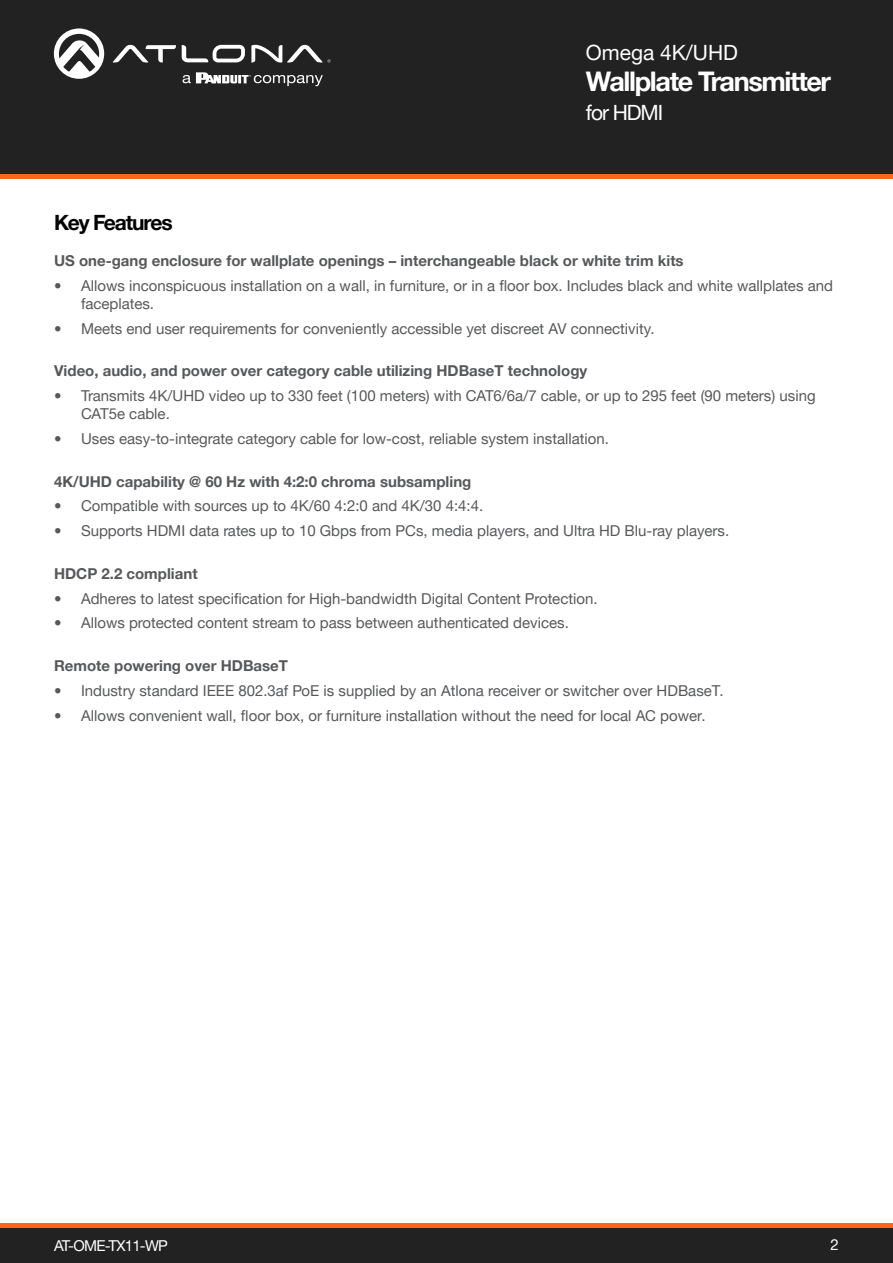
<style>
.page{position:relative;width:893px;height:1263px;background:#fff}
.page>*{position:absolute;margin:0;border:0;box-sizing:border-box;transform-origin:0 0}
.t1{font:700 27px "Helvetica Neue LTW1 G";letter-spacing:-.05em;color:#fff}
.t2{font:21px "Helvetica Neue LTW1 G";color:#fff}
.Product_Type_First_Page{font:700 21px "Helvetica Neue LTW1 G";letter-spacing:-.05em;color:#000}
.t3{font:15px/18px "Helvetica Neue LTW1 G";color:#57585a}
.General_Text_Bold_Warranty{font:700 15px "Helvetica Neue LTW1 G";color:#57585a}
.Bullets{font:700 15px "Helvetica Neue LTW1 G";color:#57585a}
.t4{font:15px "Helvetica Neue LTW1 G";letter-spacing:-.05em;color:#fff}
</style>
<div class="page">
<div style="left:0;top:1227px;width:893px;height:36px;background:#222"></div>
<hr style="left:0;top:1223px;width:893px;height:4px;background:#ff661c">
<div style="left:0;top:0;width:893px;height:174px;background:#222"></div>
<hr style="left:0;top:174px;width:893px;height:4px;background:#ff661c">
<svg style="left:182px;top:45px;width:63px;height:17px"></svg>
<svg style="left:113px;top:45px;width:63px;height:18px"></svg>
<svg style="left:251px;top:45px;width:80px;height:18px"></svg>
<svg style="left:54px;top:28px;width:50px;height:51px"></svg>
<svg style="left:183px;top:72px;width:140px;height:14px"></svg>
<h2 class="t2" style="left:586px;top:39px;width:154px">Omega 4K/UHD</h2>
<h1 class="t1" style="left:586px;top:65px;width:247px">Wallplate Transmitter</h1>
<h2 class="t2" style="left:586px;top:99px;width:79px">for HDMI</h2>
<p class="Product_Type_First_Page" style="left:54px;top:209px;width:120px">Key Features</p>
<p class="General_Text_Bold_Warranty" style="left:54px;top:251px;width:631px">US one-gang enclosure for wallplate openings – interchangeable black or white trim kits</p>
<p class="t3" style="left:81px;top:276px;width:753px;text-indent:-27px">• Allows inconspicuous installation on a wall, in furniture, or in a floor box. Includes black and white wallplates and faceplates.</p>
<p class="t3" style="left:54px;top:319px;width:602px">• Meets end user requirements for conveniently accessible yet discreet AV connectivity.</p>
<p class="General_Text_Bold_Warranty" style="left:54px;top:362px;width:535px">Video, audio, and power over category cable utilizing HDBaseT technology</p>
<p class="t3" style="left:81px;top:387px;width:736px;text-indent:-27px">• Transmits 4K/UHD video up to 330 feet (100 meters) with CAT6/6a/7 cable, or up to 295 feet (90 meters) using<br>CAT5e cable.</p>
<p class="t3" style="left:54px;top:429px;width:557px">• Uses easy-to-integrate category cable for low-cost, reliable system installation.</p>
<p class="General_Text_Bold_Warranty" style="left:54px;top:472px;width:419px">4K/UHD capability @ 60 Hz with 4:2:0 chroma subsampling</p>
<p class="t3" style="left:54px;top:497px;width:431px">• Compatible with sources up to 4K/60 4:2:0 and 4K/30 4:4:4.</p>
<p class="t3" style="left:54px;top:522px;width:677px">• Supports HDMI data rates up to 10 Gbps from PCs, media players, and Ultra HD Blu-ray players.</p>
<p class="Bullets" style="left:54px;top:564px;width:145px">HDCP 2.2 compliant</p>
<p class="t3" style="left:54px;top:589px;width:545px">• Adheres to latest specification for High-bandwidth Digital Content Protection.</p>
<p class="t3" style="left:54px;top:614px;width:516px">• Allows protected content stream to pass between authenticated devices.</p>
<p class="General_Text_Bold_Warranty" style="left:54px;top:656px;width:236px">Remote powering over HDBaseT</p>
<p class="t3" style="left:54px;top:681px;width:671px">• Industry standard IEEE 802.3af PoE is supplied by an Atlona receiver or switcher over HDBaseT.</p>
<p class="t3" style="left:54px;top:706px;width:653px">• Allows convenient wall, floor box, or furniture installation without the need for local AC power.</p>
<p class="t4" style="left:54px;top:1236px;width:115px">AT-OME-TX11-WP</p>
<p class="t4" style="left:831px;top:1235px;width:10px">2</p>
</div>
